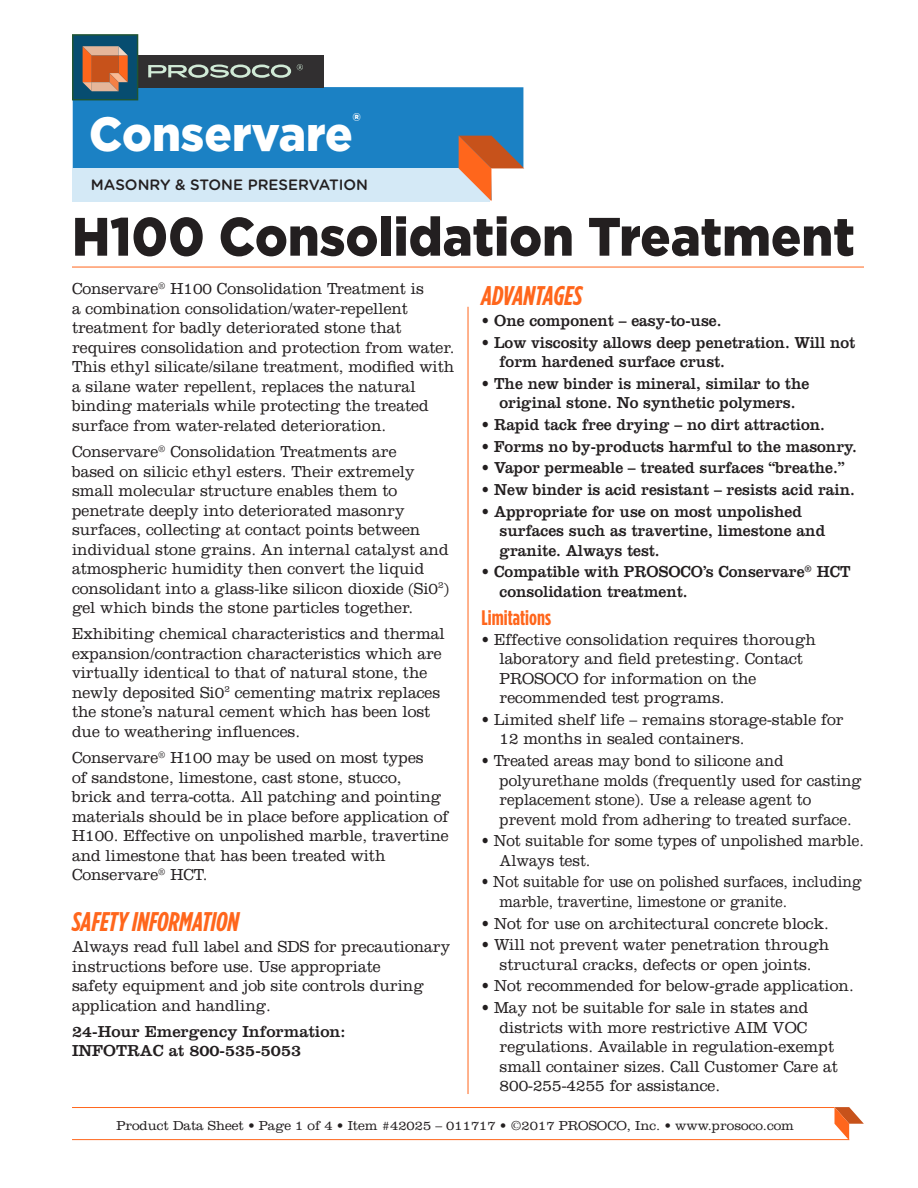
<style>
.page{position:relative;width:918px;height:1188px;background:#fff}
.page>*{position:absolute;margin:0;border:0;box-sizing:border-box;transform-origin:0 0}
._02_Product_Name{font:900 54px "Gotham";color:#231f20;scale:.93 1}
.t1{font:900 48px "Gotham";color:#fff;scale:.95 1}
._04_Section_Header{font:italic 700 27px "Gotham Condensed";color:#ff661c}
.t2{font:900 22.5px "Gotham";color:#fff;scale:.95 1}
._05_Sub-Header{font:700 21px "Gotham Condensed";color:#ff661c}
._06_Body_Copy{font:300 16.5px/19.5px "Clarendon LT Std";color:#231f20;scale:.95 1}
._07_Bullet_Paragraph{font:300 16.5px/19.5px "Clarendon LT Std";color:#231f20;scale:.95 1}
._07_Bullet_Paragraph-2{font:16.5px/19.5px "Clarendon LT Std";color:#231f20;scale:.95 1}
._07_Bullet_Paragraph-3{font:300 16.5px/19.5px "Clarendon LT Std";color:#231f20;scale:.92 1}
._07_Bullet_Paragraph-4{font:300 16.5px/19.5px "Clarendon LT Std";color:#231f20;scale:.88 1}
._06_Body_Copy-2{font:16.5px/19.5px "Clarendon LT Std";color:#231f20}
.t3{font:500 15px "Gotham Rounded";color:#231f20}
._99_Item_Box{font:300 13.5px "Clarendon LT Std";color:#231f20}
</style>
<div class="page">
<hr style="left:72px;top:267px;width:792px;height:1px;background:#ff661c">
<div style="left:73px;top:87px;width:450px;height:81px;background:#1b81c4"></div>
<div style="left:72px;top:168px;width:418px;height:34px;background:#d4e9f6"></div>
<svg style="left:459px;top:136px;width:65px;height:65px"></svg>
<div style="left:102px;top:55px;width:221px;height:32px;background:#312f30"></div>
<div style="left:72px;top:34px;width:66px;height:66px;background:#074d70;border:1px solid #205532"></div>
<svg style="left:83px;top:46px;width:45px;height:45px"></svg>
<svg style="left:148px;top:65px;width:143px;height:13px"></svg>
<svg style="left:297px;top:64px;width:6px;height:6px"></svg>
<hr style="left:72px;top:1139px;width:777px;height:1px;background:#ff661c">
<hr style="left:72px;top:1107px;width:762px;height:1px;background:#ff661c">
<svg style="left:834px;top:1107px;width:30px;height:33px"></svg>
<hr style="left:468px;top:307px;width:1px;height:787px;background:#ff661c">
<p class="t2" style="left:353px;top:105px;width:10px">®</p>
<p class="t1" style="left:89px;top:101px;width:279px">Conservare</p>
<p class="t3" style="left:91px;top:174px;width:279px">MASONRY &amp; STONE PRESERVATION</p>
<p class="_02_Product_Name" style="left:72px;top:199px;width:843px">H100 Consolidation Treatment</p>
<p class="_06_Body_Copy" style="left:72px;top:279px;width:404px">Conservare<sup>®</sup> H100 Consolidation Treatment is<br>a combination consolidation/water-repellent treatment for badly deteriorated stone that requires consolidation and protection from water.<br>This ethyl silicate/silane treatment, modified with a silane water repellent, replaces the natural binding materials while protecting the treated surface from water-related deterioration.</p>
<p class="_06_Body_Copy" style="left:72px;top:442px;width:398px">Conservare<sup>®</sup> Consolidation Treatments are<br>based on silicic ethyl esters. Their extremely small molecular structure enables them to penetrate deeply into deteriorated masonry surfaces, collecting at contact points between individual stone grains. An internal catalyst and atmospheric humidity then convert the liquid consolidant into a glass-like silicon dioxide (Si0<sup>2</sup>) gel which binds the stone particles together.</p>
<p class="_06_Body_Copy" style="left:72px;top:624px;width:394px">Exhibiting chemical characteristics and thermal expansion/contraction characteristics which are virtually identical to that of natural stone, the newly deposited Si0<sup>2</sup> cementing matrix replaces the stone’s natural cement which has been lost due to weathering influences.</p>
<p class="_06_Body_Copy" style="left:72px;top:748px;width:398px">Conservare<sup>®</sup> H100 may be used on most types<br>of sandstone, limestone, cast stone, stucco,<br>brick and terra-cotta. All patching and pointing materials should be in place before application of H100. Effective on unpolished marble, travertine and limestone that has been treated with Conservare<sup>®</sup> HCT.</p>
<p class="_04_Section_Header" style="left:72px;top:906px;width:169px">SAFETY INFORMATION</p>
<p class="_06_Body_Copy" style="left:72px;top:937px;width:400px">Always read full label and SDS for precautionary instructions before use. Use appropriate<br>safety equipment and job site controls during application and handling.</p>
<p class="_06_Body_Copy-2" style="left:72px;top:1022px;width:275px">24-Hour Emergency Information:<br>INFOTRAC at 800-535-5053</p>
<p class="_04_Section_Header" style="left:482px;top:280px;width:102px">ADVANTAGES</p>
<p class="_07_Bullet_Paragraph-2" style="left:482px;top:311px;width:254px">• One component – easy-to-use.</p>
<p class="_07_Bullet_Paragraph-2" style="left:500px;top:332px;width:376px;text-indent:-18px">• Low viscosity allows deep penetration. Will not form hardened surface crust.</p>
<p class="_07_Bullet_Paragraph-2" style="left:482px;top:374px;width:347px;text-align:center">• The new binder is mineral, similar to the original stone. No synthetic polymers.</p>
<p class="_07_Bullet_Paragraph-2" style="left:482px;top:415px;width:363px">• Rapid tack free drying – no dirt attraction.</p>
<p class="_07_Bullet_Paragraph-2" style="left:482px;top:436px;width:397px">• Forms no by-products harmful to the masonry.</p>
<p class="_07_Bullet_Paragraph-2" style="left:482px;top:458px;width:384px">• Vapor permeable – treated surfaces “breathe.”</p>
<p class="_07_Bullet_Paragraph-2" style="left:482px;top:480px;width:395px">• New binder is acid resistant – resists acid rain.</p>
<p class="_07_Bullet_Paragraph-2" style="left:500px;top:501px;width:344px;text-indent:-18px">• Appropriate for use on most unpolished surfaces such as travertine, limestone and granite. Always test.</p>
<p class="_07_Bullet_Paragraph-2" style="left:500px;top:562px;width:371px;text-indent:-18px">• Compatible with PROSOCO’s Conservare<sup>®</sup> HCT consolidation treatment.</p>
<p class="_05_Sub-Header" style="left:482px;top:606px;width:71px">Limitations</p>
<p class="_07_Bullet_Paragraph" style="left:500px;top:630px;width:335px;text-indent:-18px">• Effective consolidation requires thorough laboratory and field pretesting. Contact PROSOCO for information on the recommended test programs.</p>
<p class="_07_Bullet_Paragraph" style="left:500px;top:710px;width:364px;text-indent:-18px">• Limited shelf life – remains storage-stable for<br>12 months in sealed containers.</p>
<p class="_07_Bullet_Paragraph-3" style="left:500px;top:751px;width:395px;text-indent:-18px">• Treated areas may bond to silicone and polyurethane molds (frequently used for casting replacement stone). Use a release agent to prevent mold from adhering to treated surface.</p>
<p class="_07_Bullet_Paragraph-3" style="left:500px;top:831px;width:398px;text-indent:-18px">• Not suitable for some types of unpolished marble.<br>Always test.</p>
<p class="_07_Bullet_Paragraph-4" style="left:500px;top:872px;width:413px;text-indent:-18px">• Not suitable for use on polished surfaces, including marble, travertine, limestone or granite.</p>
<p class="_07_Bullet_Paragraph" style="left:482px;top:913px;width:367px">• Not for use on architectural concrete block.</p>
<p class="_07_Bullet_Paragraph" style="left:482px;top:935px;width:368px;text-align:center">• Will not prevent water penetration through structural cracks, defects or open joints.</p>
<p class="_07_Bullet_Paragraph" style="left:482px;top:976px;width:393px">• Not recommended for below-grade application.</p>
<p class="_07_Bullet_Paragraph" style="left:500px;top:998px;width:358px;text-indent:-18px">• May not be suitable for sale in states and districts with more restrictive AIM VOC regulations. Available in regulation-exempt small container sizes. Call Customer Care at 800-255-4255 for assistance.</p>
<p class="_99_Item_Box" style="left:116px;top:1117px;width:679px">Product Data Sheet • Page 1 of 4 • Item #42025 – 011717 • ©2017 PROSOCO, Inc. • www.prosoco.com</p>
</div>
